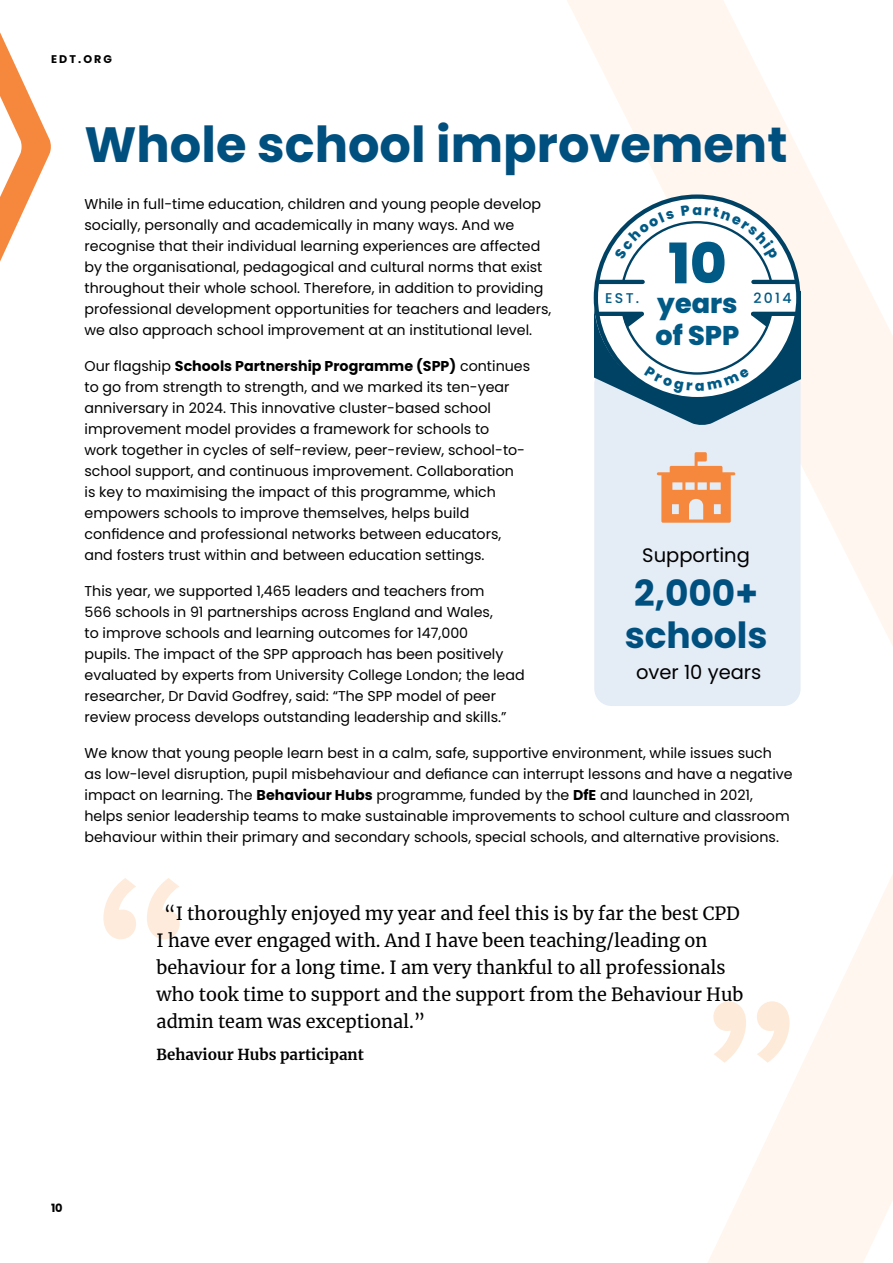
<style>
.page{position:relative;width:893px;height:1263px;background:#fff}
.page>*{position:absolute;margin:0;border:0;box-sizing:border-box;transform-origin:0 0}
.t1{font:800 55.8px "Poppins";color:#005a85}
.t2{font:700 49.5px "Poppins";color:#00507f}
.t3{font:700 36px/42px "Poppins";color:#00507f}
.t4{font:800 27px/32.5px "Poppins";color:#005a85}
.t5{font:19.5px "Poppins";color:#000}
.t6{font:18px/27px "Merriweather";color:#000}
.t7{font:700 15px "Merriweather";color:#000}
.t8{font:14.25px/21px "Poppins";color:#000}
.t9{font:500 14.1px "Poppins";letter-spacing:.16em;color:#005a85}
.t10{font:700 11.4px "Poppins";color:#000}
.t11{font:700 11.1px "Poppins";letter-spacing:.19em;color:#000}
.s1{font-weight:700}
</style>
<div class="page">
<svg style="left:567px;top:0;width:326px;height:1263px"></svg>
<svg style="left:0;top:32px;width:51px;height:230px"></svg>
<div style="left:594px;top:367px;width:206px;height:339px;background:#e4ecf6;border-radius:17px"></div>
<svg style="left:594px;top:196px;width:205px;height:203px"></svg>
<hr style="left:753px;top:280px;width:44px;height:4px;background:#004264">
<hr style="left:598px;top:280px;width:45px;height:4px;background:#004264">
<svg style="left:657px;top:452px;width:78px;height:71px"></svg>
<svg style="left:103px;top:878px;width:77px;height:61px"></svg>
<svg style="left:713px;top:1001px;width:76px;height:62px"></svg>
<svg style="left:614px;top:205px;width:164px;height:80px"></svg>
<svg style="left:594px;top:292px;width:206px;height:133px"></svg>
<p class="t11" style="left:51px;top:53px;width:63px">EDT.ORG</p>
<h2 class="t2" style="left:85px;top:116px;width:704px">Whole school improvement</h2>
<p class="t8" style="left:85px;top:193px;width:468px">While in full-time education, children and young people develop socially, personally and academically in many ways. And we recognise that their individual learning experiences are affected by the organisational, pedagogical and cultural norms that exist throughout their whole school. Therefore, in addition to providing professional development opportunities for teachers and leaders, we also approach school improvement at an institutional level.</p>
<p class="t8" style="left:85px;top:355px;width:447px">Our flagship <span class="s1">Schools Partnership Programme (SPP)</span> continues to go from strength to strength, and we marked its ten-year anniversary in 2024. This innovative cluster-based school improvement model provides a framework for schools to<br>work together in cycles of self-review, peer-review, school-to&shy;school support, and continuous improvement. Collaboration<br>is key to maximising the impact of this programme, which empowers schools to improve themselves, helps build confidence and professional networks between educators, and fosters trust within and between education settings.</p>
<p class="t8" style="left:85px;top:581px;width:442px">This year, we supported 1,465 leaders and teachers from<br>566 schools in 91 partnerships across England and Wales,<br>to improve schools and learning outcomes for 147,000<br>pupils. The impact of the SPP approach has been positively evaluated by experts from University College London; the lead researcher, Dr David Godfrey, said: “The SPP model of peer review process develops outstanding leadership and skills.”</p>
<p class="t8" style="left:85px;top:743px;width:710px">We know that young people learn best in a calm, safe, supportive environment, while issues such<br>as low-level disruption, pupil misbehaviour and defiance can interrupt lessons and have a negative impact on learning. The <span class="s1">Behaviour Hubs</span> programme, funded by the <span class="s1">DfE</span> and launched in 2021, helps senior leadership teams to make sustainable improvements to school culture and classroom behaviour within their primary and secondary schools, special schools, and alternative provisions.</p>
<h1 class="t1" style="left:668px;top:231px;width:60px">10</h1>
<h3 class="t4" style="left:656px;top:287px;width:85px">years of SPP</h3>
<p class="t9" style="left:605px;top:290px;width:36px">EST.</p>
<p class="t9" style="left:753px;top:289px;width:40px">2014</p>
<h3 class="t5" style="left:642px;top:544px;width:109px">Supporting</h3>
<h3 class="t3" style="left:625px;top:573px;width:144px">2,000+ schools</h3>
<h3 class="t5" style="left:636px;top:660px;width:127px">over 10 years</h3>
<p class="t10" style="left:51px;top:1201px;width:13px">10</p>
<p class="t6" style="left:157px;top:900px;width:588px;text-indent:8px">“I thoroughly enjoyed my year and feel this is by far the best CPD I have ever engaged with. And I have been teaching/leading on behaviour for a long time. I am very thankful to all professionals who took time to support and the support from the Behaviour Hub admin team was exceptional.”</p>
<p class="t7" style="left:157px;top:1044px;width:209px">Behaviour Hubs participant</p>
</div>
